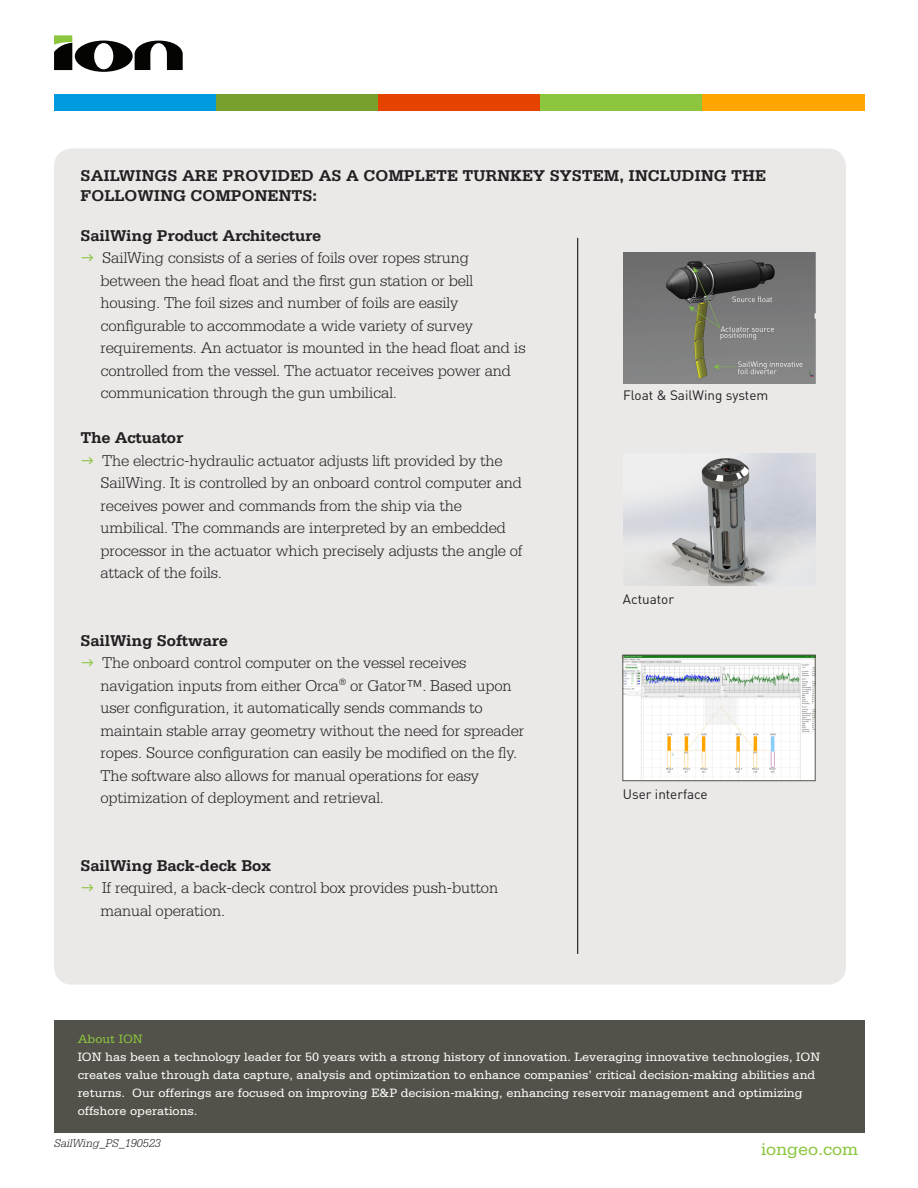
<style>
.page{position:relative;width:918px;height:1188px;background:#fff}
.page>*{position:absolute;margin:0;border:0;box-sizing:border-box;transform-origin:0 0}
.t1{font:18px "Serifa Std";color:#8bc63e}
.Body_Copy{font:300 16.5px/22.5px "Serifa Std";letter-spacing:-.01em;color:#231f20}
.Bullet_text{font:700 16.5px/19.5px "Serifa Std";color:#231f20}
.Body_Copy-2{font:700 16.5px "Serifa Std";letter-spacing:-.01em;color:#231f20}
.Bullet_text-2{font:13.5px "DINOT";color:#231f20}
.Body_Copy-3{font:12.75px/18px "Serifa Std";color:#fff}
.Body_Copy-4{font:12.75px "Serifa Std";color:#8bc63e}
.Bullet_text-3{font:italic 300 12px "Serifa Std";color:#231f20}
.s1{font-family:"PF Din Text Pro";font-weight:400;color:#8bc63e}
</style>
<div class="page">
<div style="left:54px;top:1020px;width:810px;height:112px;background:#53524a"></div>
<div style="left:54px;top:95px;width:162px;height:16px;background:#009bde"></div>
<div style="left:216px;top:95px;width:162px;height:16px;background:#77a02d"></div>
<div style="left:378px;top:95px;width:162px;height:16px;background:#e74300"></div>
<div style="left:540px;top:95px;width:162px;height:16px;background:#8bc63e"></div>
<div style="left:702px;top:95px;width:162px;height:16px;background:#ffa700"></div>
<svg style="left:54px;top:35px;width:129px;height:37px"></svg>
<div style="left:54px;top:148px;width:792px;height:837px;background:#ebe8e8;border-radius:18px"></div>
<img style="left:623px;top:252px;width:192px;height:132px">
<img style="left:625px;top:657px;width:188px;height:122px">
<div style="left:623px;top:655px;width:192px;height:126px;border:1px solid #53524a"></div>
<img style="left:623px;top:454px;width:192px;height:131px">
<hr style="left:577px;top:238px;width:1px;height:716px;background:#000">
<p class="Bullet_text" style="left:81px;top:166px;width:687px">SAILWINGS ARE PROVIDED AS A COMPLETE TURNKEY SYSTEM, INCLUDING THE<br>FOLLOWING COMPONENTS:</p>
<p class="Body_Copy-2" style="left:81px;top:226px;width:242px">SailWing Product Architecture</p>
<p class="Body_Copy" style="left:81px;top:247px;width:390px"><span class="s1">→</span> SailWing consists of a series of foils over ropes strung</p>
<p class="Body_Copy" style="left:100px;top:269px;width:427px">between the head float and the first gun station or bell housing. The foil sizes and number of foils are easily configurable to accommodate a wide variety of survey requirements. An actuator is mounted in the head float and is controlled from the vessel. The actuator receives power and communication through the gun umbilical.</p>
<p class="Body_Copy-2" style="left:81px;top:428px;width:104px">The Actuator</p>
<p class="Body_Copy" style="left:100px;top:449px;width:424px;text-indent:-20px"><span class="s1">→</span> The electric-hydraulic actuator adjusts lift provided by the SailWing. It is controlled by an onboard control computer and receives power and commands from the ship via the umbilical. The commands are interpreted by an embedded processor in the actuator which precisely adjusts the angle of attack of the foils.</p>
<p class="Body_Copy-2" style="left:81px;top:631px;width:149px">SailWing Software</p>
<p class="Body_Copy" style="left:100px;top:652px;width:425px;text-indent:-20px"><span class="s1">→</span> The onboard control computer on the vessel receives navigation inputs from either Orca<sup>®</sup> or Gator™. Based upon user configuration, it automatically sends commands to maintain stable array geometry without the need for spreader ropes. Source configuration can easily be modified on the fly.<br>The software also allows for manual operations for easy optimization of deployment and retrieval.</p>
<p class="Body_Copy-2" style="left:81px;top:856px;width:192px">SailWing Back-deck Box</p>
<p class="Body_Copy" style="left:100px;top:877px;width:399px;text-indent:-20px"><span class="s1">→</span> If required, a back-deck control box provides push-button manual operation.</p>
<p class="Bullet_text-2" style="left:623px;top:386px;width:147px">Float &amp; SailWing system</p>
<p class="Bullet_text-2" style="left:623px;top:590px;width:53px">Actuator</p>
<p class="Bullet_text-2" style="left:623px;top:785px;width:86px">User interface</p>
<p class="Body_Copy-4" style="left:78px;top:1032px;width:67px">About ION</p>
<p class="Body_Copy-3" style="left:78px;top:1048px;width:744px">ION has been a technology leader for 50 years with a strong history of innovation. Leveraging innovative technologies, ION creates value through data capture, analysis and optimization to enhance companies’ critical decision-making abilities and returns. Our offerings are focused on improving E&amp;P decision-making, enhancing reservoir management and optimizing</p>
<p class="Body_Copy-3" style="left:78px;top:1102px;width:121px">offshore operations.</p>
<p class="Bullet_text-3" style="left:54px;top:1137px;width:108px">SailWing_PS_190523</p>
<p class="t1" style="left:761px;top:1139px;width:99px">iongeo.com</p>
</div>
